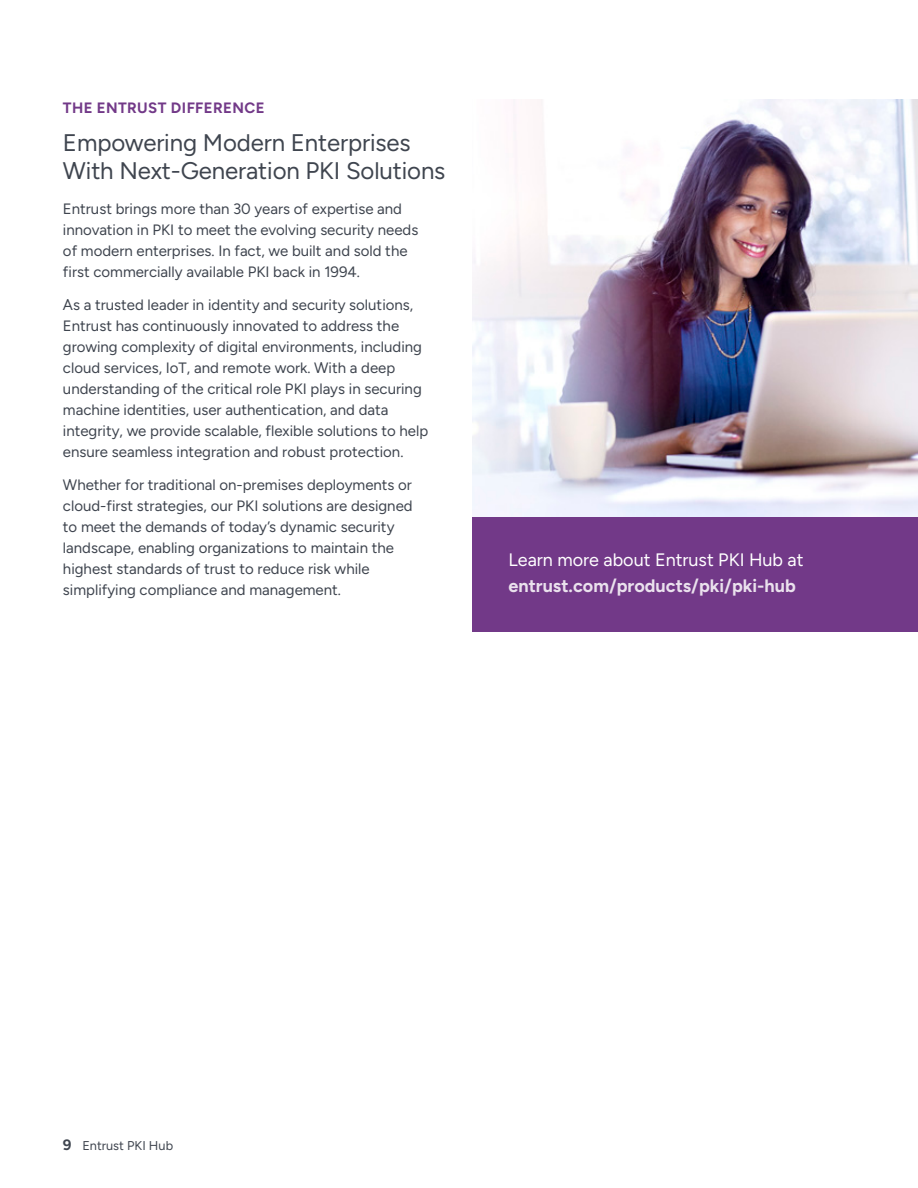
<style>
.page{position:relative;width:918px;height:1188px;background:#fff}
.page>*{position:absolute;margin:0;border:0;box-sizing:border-box;transform-origin:0 0}
.t1{font:24px/28.5px "Figtree";letter-spacing:-.005em;color:#3f454f}
.t2{font:700 18px "Figtree";color:#eae1ed}
.t3{font:18px "Figtree";color:#fff}
.t4{font:15px/21px "Figtree";color:#3f454f}
.t5{font:700 15px "Figtree";letter-spacing:.025em;color:#723988}
.t6{font:12.75px "Figtree";color:#3f454f}
.s1{font-weight:700;font-size:15px}
</style>
<div class="page">
<img style="left:472px;top:99px;width:446px;height:419px">
<div style="left:472px;top:518px;width:446px;height:114px;background:#723988"></div>
<p class="t5" style="left:63px;top:99px;width:203px">THE ENTRUST DIFFERENCE</p>
<h1 class="t1" style="left:63px;top:128px;width:384px">Empowering Modern Enterprises<br>With Next-Generation PKI Solutions</h1>
<p class="t4" style="left:63px;top:198px;width:357px">Entrust brings more than 30 years of expertise and innovation in PKI to meet the evolving security needs of modern enterprises. In fact, we built and sold the first commercially available PKI back in 1994.</p>
<p class="t4" style="left:63px;top:294px;width:367px">As a trusted leader in identity and security solutions, Entrust has continuously innovated to address the growing complexity of digital environments, including cloud services, IoT, and remote work. With a deep understanding of the critical role PKI plays in securing machine identities, user authentication, and data integrity, we provide scalable, flexible solutions to help ensure seamless integration and robust protection.</p>
<p class="t4" style="left:63px;top:474px;width:351px">Whether for traditional on-premises deployments or cloud-first strategies, our PKI solutions are designed to meet the demands of today’s dynamic security landscape, enabling organizations to maintain the highest standards of trust to reduce risk while simplifying compliance and management.</p>
<p class="t3" style="left:508px;top:550px;width:297px">Learn more about Entrust PKI Hub at</p>
<p class="t2" style="left:508px;top:575px;width:289px">entrust.com/products/pki/pki-hub</p>
<p class="t6" style="left:63px;top:1138px;width:112px"><span class="s1">9</span> Entrust PKI Hub</p>
</div>
